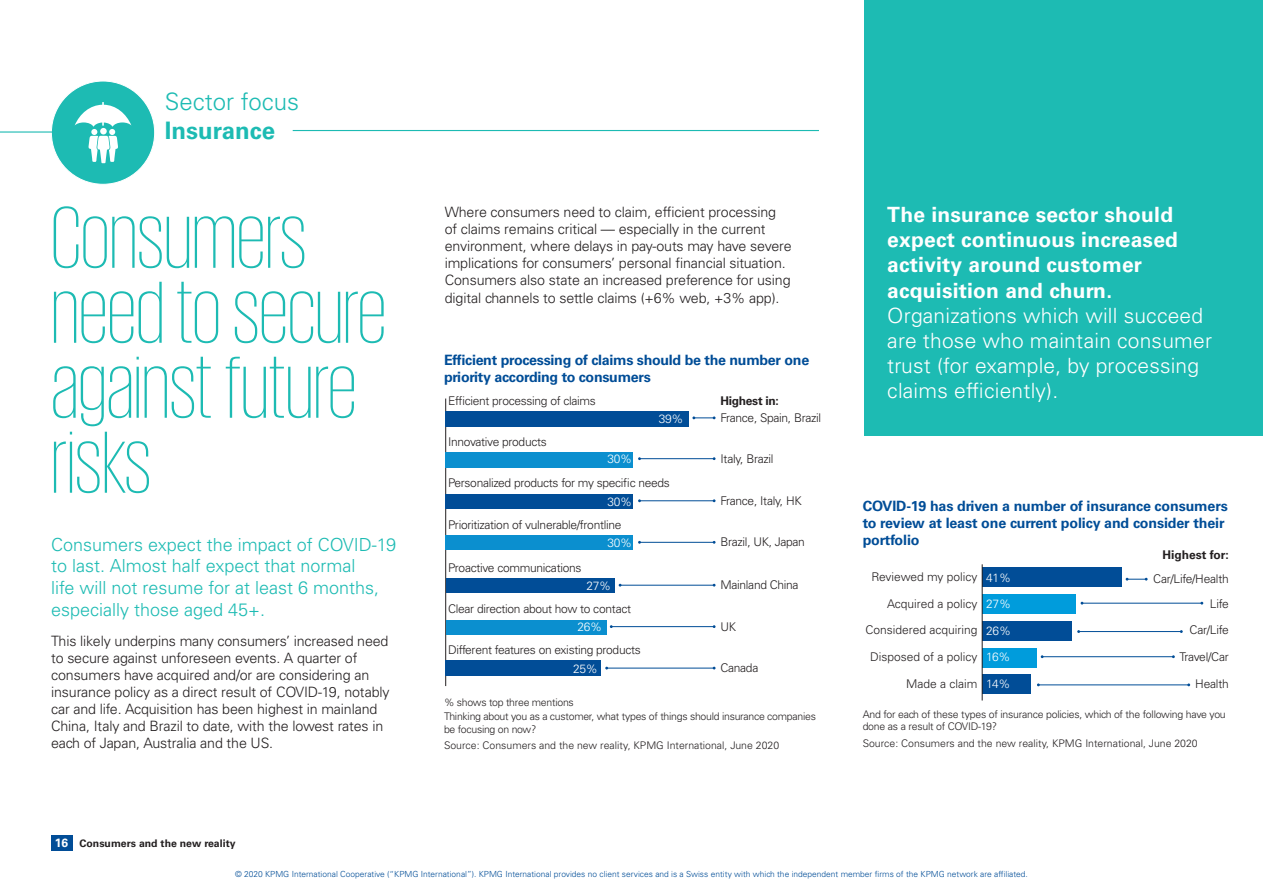
<style>
.page{position:relative;width:1263px;height:893px;background:#fff}
.page>*{position:absolute;margin:0;border:0;box-sizing:border-box;transform-origin:0 0}
.t1{font:200 90px/75px "KPMG";color:#1dbbb3}
.t2{font:300 24px "Univers LT Std";color:#1dbbb3}
.t3{font:700 24px "Univers LT Std";color:#1dbbb3}
.t4{font:300 21px/25.2px "Univers LT Std";letter-spacing:.01em;color:#fff}
.t5{font:700 21px/25.2px "Univers LT Std";letter-spacing:.01em;color:#fff}
.t6{font:300 18px/21.6px "Univers LT Std";color:#1dbbb3}
.t7{font:300 14.25px/17.1px "Univers LT Std";letter-spacing:-.01em;color:#231f20}
.t8{font:700 14.25px/17.1px "Univers LT Std";letter-spacing:-.02em;color:#014d97}
.t9{font:300 12px "Univers LT Std";letter-spacing:-.025em;color:#231f20}
.t10{font:300 12px "Univers LT Std";color:#231f20}
.t11{font:300 12px "Univers LT Std";letter-spacing:-.025em;color:#fff}
.t12{font:700 12px "Univers LT Std";color:#231f20}
.t13{font:700 12px "Univers LT Std";letter-spacing:-.02em;color:#231f20}
.t14{font:300 10.5px/12.6px "Univers LT Std";letter-spacing:-.02em;color:#231f20}
.t15{font:300 10.5px "Univers LT Std";color:#231f20}
.t16{font:700 10.5px "Univers LT Std";color:#231f20}
.t17{font:300 8.4px "Univers LT Std";color:#014d97}
.s1{font-size:12px;color:#fff}
</style>
<div class="page">
<hr style="left:293px;top:130px;width:526px;height:1px;background:#1dbbb3">
<div style="left:51px;top:81px;width:104px;height:103px;background:#1dbbb3;border-radius:50%"></div>
<hr style="left:0;top:131px;width:57px;height:2px;background:#1dbbb3">
<div style="left:864px;top:0;width:399px;height:436px;background:#1dbbb3"></div>
<div style="left:982px;top:568px;width:140px;height:19px;background:#014d97"></div>
<div style="left:982px;top:594px;width:93px;height:20px;background:#009cdc"></div>
<div style="left:982px;top:621px;width:90px;height:19px;background:#014d97"></div>
<div style="left:982px;top:648px;width:55px;height:19px;background:#009cdc"></div>
<div style="left:982px;top:675px;width:48px;height:19px;background:#014d97"></div>
<hr style="left:982px;top:564px;width:1px;height:136px;background:#231f20">
<hr style="left:1038px;top:684px;width:151px;height:1px;background:#014d97">
<hr style="left:1042px;top:656px;width:131px;height:1px;background:#014d97">
<hr style="left:1078px;top:631px;width:103px;height:1px;background:#014d97">
<hr style="left:1082px;top:603px;width:120px;height:1px;background:#014d97">
<svg style="left:1126px;top:578px;width:21px;height:3px"></svg>
<hr style="left:445px;top:399px;width:1px;height:287px;background:#231f20">
<svg style="left:692px;top:416px;width:23px;height:3px"></svg>
<div style="left:446px;top:411px;width:243px;height:15px;background:#014d97"></div>
<hr style="left:639px;top:458px;width:75px;height:1px;background:#014d97">
<div style="left:446px;top:452px;width:187px;height:15px;background:#0b8fcf"></div>
<hr style="left:639px;top:500px;width:75px;height:1px;background:#014d97">
<div style="left:446px;top:494px;width:187px;height:14px;background:#014d97"></div>
<hr style="left:639px;top:542px;width:75px;height:1px;background:#014d97">
<div style="left:446px;top:536px;width:187px;height:14px;background:#0b8fcf"></div>
<div style="left:446px;top:578px;width:168px;height:15px;background:#014d97"></div>
<hr style="left:620px;top:585px;width:94px;height:1px;background:#014d97">
<hr style="left:611px;top:626px;width:103px;height:1px;background:#014d97">
<div style="left:446px;top:620px;width:160px;height:14px;background:#0b8fcf"></div>
<div style="left:446px;top:661px;width:155px;height:15px;background:#014d97"></div>
<hr style="left:607px;top:668px;width:107px;height:1px;background:#014d97">
<svg style="left:75px;top:102px;width:56px;height:61px"></svg>
<div style="left:51px;top:835px;width:21px;height:15px;background:#014d97"></div>
<h2 class="t2" style="left:165px;top:87px;width:136px">Sector focus</h2>
<h2 class="t3" style="left:165px;top:117px;width:112px">Insurance</h2>
<h1 class="t1" style="left:51px;top:198px;width:337px">Consumers need to secure against future risks</h1>
<p class="t6" style="left:51px;top:534px;width:346px">Consumers expect the impact of COVID-19 to last. Almost half expect that normal<br>life will not resume for at least 6 months, especially those aged 45+.</p>
<p class="t7" style="left:51px;top:632px;width:340px">This likely underpins many consumers’ increased need to secure against unforeseen events. A quarter of consumers have acquired and/or are considering an insurance policy as a direct result of COVID-19, notably car and life. Acquisition has been highest in mainland China, Italy and Brazil to date, with the lowest rates in each of Japan, Australia and the US.</p>
<p class="t16" style="left:55px;top:837px;width:182px"><span class="s1">16</span> Consumers and the new reality</p>
<p class="t7" style="left:445px;top:203px;width:348px">Where consumers need to claim, efficient processing of claims remains critical — especially in the current environment, where delays in pay-outs may have severe implications for consumers’ personal financial situation.<br>Consumers also state an increased preference for using digital channels to settle claims (+6% web, +3% app).</p>
<p class="t8" style="left:444px;top:351px;width:367px">Efficient processing of claims should be the number one priority according to consumers</p>
<p class="t9" style="left:448px;top:393px;width:149px">Efficient processing of claims</p>
<p class="t13" style="left:720px;top:394px;width:60px">Highest in:</p>
<p class="t11" style="left:659px;top:411px;width:26px">39%</p>
<p class="t9" style="left:448px;top:435px;width:100px">Innovative products</p>
<p class="t11" style="left:607px;top:452px;width:26px">30%</p>
<p class="t9" style="left:720px;top:452px;width:55px">Italy, Brazil</p>
<p class="t9" style="left:448px;top:476px;width:223px">Personalized products for my specific needs</p>
<p class="t11" style="left:607px;top:494px;width:26px">30%</p>
<p class="t9" style="left:720px;top:493px;width:83px">France, Italy, HK</p>
<p class="t9" style="left:448px;top:517px;width:175px">Prioritization of vulnerable/frontline</p>
<p class="t11" style="left:607px;top:536px;width:26px">30%</p>
<p class="t9" style="left:720px;top:535px;width:86px">Brazil, UK, Japan</p>
<p class="t9" style="left:448px;top:561px;width:135px">Proactive communications</p>
<p class="t11" style="left:586px;top:578px;width:26px">27%</p>
<p class="t9" style="left:720px;top:577px;width:80px">Mainland China</p>
<p class="t9" style="left:448px;top:602px;width:184px">Clear direction about how to contact</p>
<p class="t11" style="left:577px;top:619px;width:26px">26%</p>
<p class="t9" style="left:720px;top:619px;width:17px">UK</p>
<p class="t9" style="left:448px;top:643px;width:194px">Different features on existing products</p>
<p class="t11" style="left:573px;top:662px;width:26px">25%</p>
<p class="t9" style="left:720px;top:660px;width:39px">Canada</p>
<p class="t9" style="left:720px;top:410px;width:102px">France, Spain, Brazil</p>
<p class="t14" style="left:444px;top:695px;width:373px;line-height:14.1px">% shows top three mentions<br>Thinking about you as a customer, what types of things should insurance companies</p>
<p class="t14" style="left:444px;top:723px;width:94px">be focusing on now?</p>
<p class="t15" style="left:444px;top:738px;width:337px">Source: Consumers and the new reality, KPMG International, June 2020</p>
<h3 class="t5" style="left:887px;top:202px;width:292px">The insurance sector should expect continuous increased activity around customer acquisition and churn.</h3>
<h3 class="t4" style="left:887px;top:303px;width:326px">Organizations which will succeed are those who maintain consumer trust (for example, by processing claims efficiently).</h3>
<p class="t8" style="left:863px;top:497px;width:367px">COVID-19 has driven a number of insurance consumers to review at least one current policy and consider their portfolio</p>
<p class="t12" style="left:1162px;top:547px;width:68px">Highest for:</p>
<p class="t10" style="left:871px;top:569px;width:108px">Reviewed my policy</p>
<p class="t9" style="left:1153px;top:571px;width:77px">Car/Life/Health</p>
<p class="t10" style="left:887px;top:596px;width:92px">Acquired a policy</p>
<p class="t10" style="left:865px;top:623px;width:114px">Considered acquiring</p>
<p class="t10" style="left:870px;top:649px;width:109px">Disposed of a policy</p>
<p class="t10" style="left:906px;top:676px;width:73px">Made a claim</p>
<p class="t11" style="left:986px;top:570px;width:26px">41%</p>
<p class="t11" style="left:986px;top:597px;width:26px">27%</p>
<p class="t11" style="left:986px;top:623px;width:26px">26%</p>
<p class="t11" style="left:986px;top:650px;width:26px">16%</p>
<p class="t11" style="left:986px;top:677px;width:26px">14%</p>
<p class="t9" style="left:1210px;top:596px;width:20px">Life</p>
<p class="t9" style="left:1189px;top:623px;width:41px">Car/Life</p>
<p class="t9" style="left:1179px;top:649px;width:51px">Travel/Car</p>
<p class="t9" style="left:1195px;top:676px;width:35px">Health</p>
<p class="t14" style="left:863px;top:708px;width:365px">And for each of these types of insurance policies, which of the following have you done as a result of COVID-19?</p>
<p class="t15" style="left:863px;top:737px;width:337px">Source: Consumers and the new reality, KPMG International, June 2020</p>
<p class="t17" style="left:235px;top:869px;width:794px">© 2020 KPMG International Cooperative (“KPMG International”). KPMG International provides no client services and is a Swiss entity with which the independent member firms of the KPMG network are affiliated.</p>
</div>
